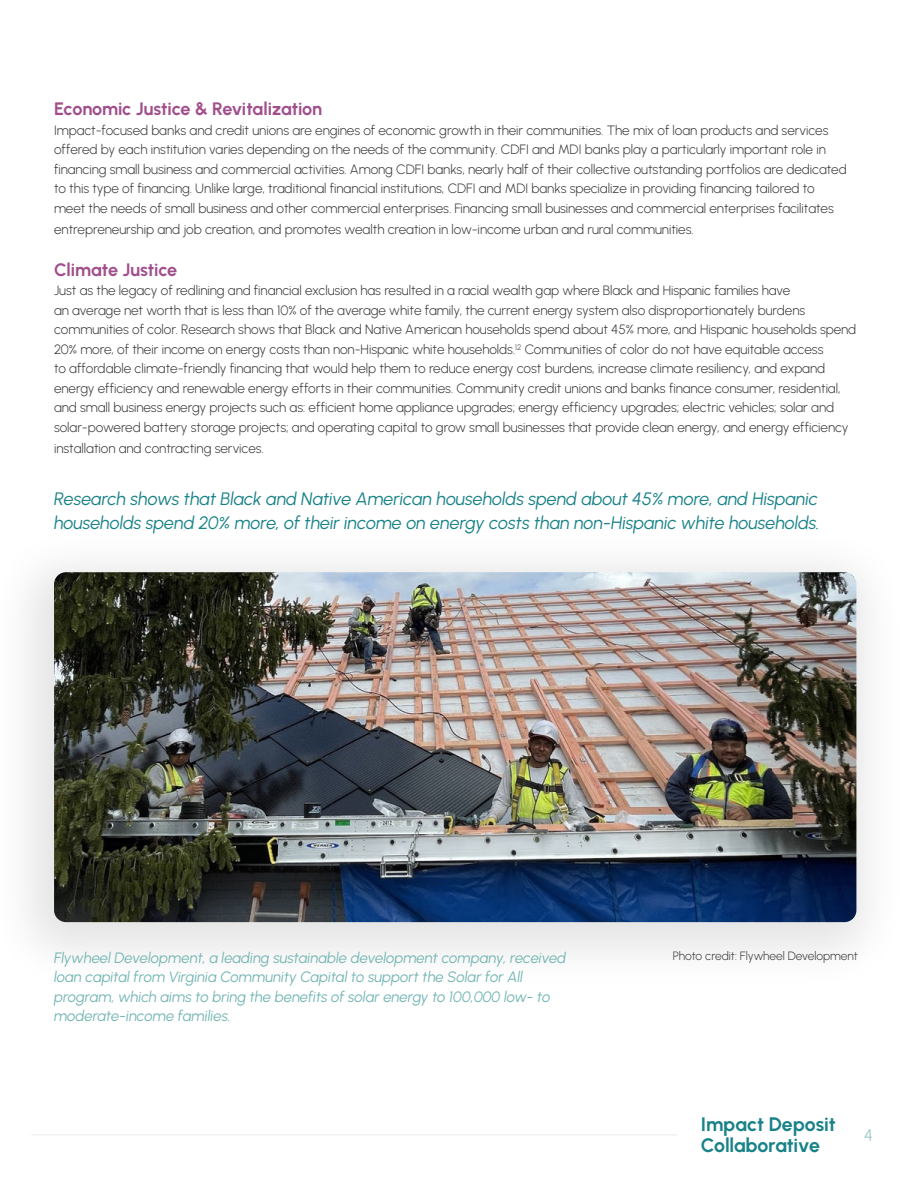
<style>
.page{position:relative;width:918px;height:1188px;background:#fff}
.page>*{position:absolute;margin:0;border:0;box-sizing:border-box;transform-origin:0 0}
.t1{font:700 19.5px/21px "Urbanist";letter-spacing:-.01em;color:#198288}
.t2{font:italic 18px/24px "Urbanist";letter-spacing:-.005em;color:#198288}
.t3{font:700 18px "Urbanist";letter-spacing:-.01em;color:#a14f8c}
.t4{font:16.5px "Urbanist";color:#8bc0c3}
.t5{font:italic 15px/19.5px "Urbanist";letter-spacing:-.005em;color:#76b7b5}
.t6{font:13.5px/19.5px "Urbanist";letter-spacing:-.005em;color:#353735}
.t7{font:12px "Urbanist";letter-spacing:-.005em;color:#353735}
</style>
<div class="page">
<div style="left:0;top:525px;width:908px;height:467px;background:#000;opacity:.11"></div>
<img style="left:54px;top:572px;width:802px;height:350px">
<hr style="left:31px;top:1134px;width:646px;height:2px;background:#f2f2f2">
<h2 class="t3" style="left:54px;top:97px;width:270px">Economic Justice &amp; Revitalization</h2>
<p class="t6" style="left:54px;top:120px;width:794px">Impact-focused banks and credit unions are engines of economic growth in their communities. The mix of loan products and services offered by each institution varies depending on the needs of the community. CDFI and MDI banks play a particularly important role in financing small business and commercial activities. Among CDFI banks, nearly half of their collective outstanding portfolios are dedicated to this type of financing. Unlike large, traditional financial institutions, CDFI and MDI banks specialize in providing financing tailored to meet the needs of small business and other commercial enterprises. Financing small businesses and commercial enterprises facilitates</p>
<p class="t6" style="left:54px;top:219px;width:641px">entrepreneurship and job creation, and promotes wealth creation in low-income urban and rural communities.</p>
<h2 class="t3" style="left:54px;top:258px;width:125px">Climate Justice</h2>
<p class="t6" style="left:54px;top:281px;width:804px">Just as the legacy of redlining and financial exclusion has resulted in a racial wealth gap where Black and Hispanic families have<br>an average net worth that is less than 10% of the average white family, the current energy system also disproportionately burdens communities of color. Research shows that Black and Native American households spend about 45% more, and Hispanic households spend 20% more, of their income on energy costs than non-Hispanic white households.<sup>12</sup> Communities of color do not have equitable access<br>to affordable climate-friendly financing that would help them to reduce energy cost burdens, increase climate resiliency, and expand energy efficiency and renewable energy efforts in their communities. Community credit unions and banks finance consumer, residential, and small business energy projects such as: efficient home appliance upgrades; energy efficiency upgrades; electric vehicles; solar and solar-powered battery storage projects; and operating capital to grow small businesses that provide clean energy, and energy efficiency</p>
<p class="t6" style="left:54px;top:438px;width:211px">installation and contracting services.</p>
<h2 class="t2" style="left:54px;top:486px;width:767px">Research shows that Black and Native American households spend about 45% more, and Hispanic households spend 20% more, of their income on energy costs than non-Hispanic white households.</h2>
<p class="t5" style="left:54px;top:947px;width:514px">Flywheel Development, a leading sustainable development company, received loan capital from Virginia Community Capital to support the Solar for All program, which aims to bring the benefits of solar energy to 100,000 low- to moderate-income families.</p>
<p class="t7" style="left:673px;top:948px;width:187px">Photo credit: Flywheel Development</p>
<h1 class="t1" style="left:701px;top:1113px;width:137px">Impact Deposit<br>Collaborative</h1>
<p class="t4" style="left:864px;top:1124px;width:10px">4</p>
</div>
